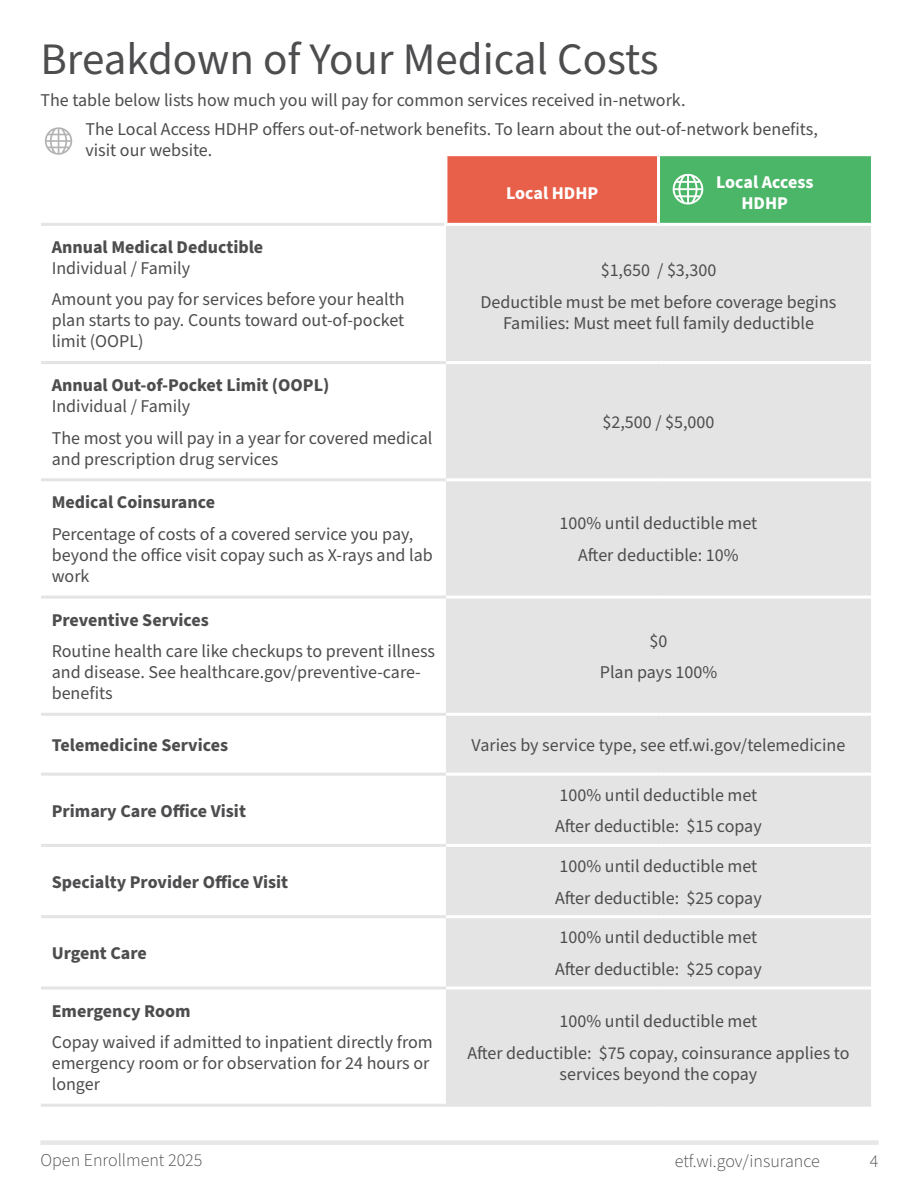
<style>
.page{position:relative;width:918px;height:1188px;background:#fff}
.page>*{position:absolute;margin:0;border:0;box-sizing:border-box;transform-origin:0 0}
.t1{font:45px "Source Sans Pro";color:#4d4d4f}
.Left_Column_Text{font:18px/21px "Source Sans Pro";color:#4d4d4f}
.Table_Text{font:18px/21px "Source Sans Pro";color:#4d4d4f;text-align:center}
.Left_Column_Text-2{font:700 18px/21px "Source Sans Pro";color:#4d4d4f}
.t2{font:300 18px "Source Sans Pro";color:#4b4b4b}
.Top_Row_-_White_Text{font:700 18px/21px "Source Sans Pro";color:#fff;text-align:center}
.s1{font-weight:400}
</style>
<div class="page">
<div style="left:40px;top:1140px;width:839px;height:5px;background:#e7e7e7"></div>
<div style="left:446px;top:155px;width:212px;height:69px;background:#e86049"></div>
<div style="left:658px;top:155px;width:213px;height:69px;background:#4cb668"></div>
<div style="left:446px;top:226px;width:425px;height:878px;background:#e4e4e4"></div>
<hr style="left:446px;top:361px;width:212px;height:3px;background:#fff">
<hr style="left:658px;top:361px;width:213px;height:3px;background:#fff">
<hr style="left:446px;top:478px;width:212px;height:3px;background:#fff">
<hr style="left:658px;top:478px;width:213px;height:3px;background:#fff">
<hr style="left:446px;top:596px;width:212px;height:3px;background:#fff">
<hr style="left:658px;top:596px;width:213px;height:3px;background:#fff">
<hr style="left:446px;top:713px;width:212px;height:3px;background:#fff">
<hr style="left:658px;top:713px;width:213px;height:3px;background:#fff">
<hr style="left:446px;top:773px;width:212px;height:3px;background:#fff">
<hr style="left:658px;top:773px;width:213px;height:3px;background:#fff">
<hr style="left:446px;top:844px;width:212px;height:3px;background:#fff">
<hr style="left:658px;top:844px;width:213px;height:3px;background:#fff">
<hr style="left:446px;top:915px;width:212px;height:3px;background:#fff">
<hr style="left:658px;top:915px;width:213px;height:3px;background:#fff">
<hr style="left:446px;top:986px;width:212px;height:3px;background:#fff">
<hr style="left:658px;top:986px;width:213px;height:3px;background:#fff">
<hr style="left:41px;top:223px;width:403px;height:3px;background:#e4e4e4">
<hr style="left:41px;top:361px;width:405px;height:3px;background:#e4e4e4">
<hr style="left:41px;top:478px;width:405px;height:3px;background:#e4e4e4">
<hr style="left:41px;top:596px;width:405px;height:3px;background:#e4e4e4">
<hr style="left:41px;top:713px;width:405px;height:3px;background:#e4e4e4">
<hr style="left:41px;top:773px;width:405px;height:3px;background:#e4e4e4">
<hr style="left:41px;top:844px;width:405px;height:3px;background:#e4e4e4">
<hr style="left:41px;top:915px;width:405px;height:3px;background:#e4e4e4">
<hr style="left:41px;top:986px;width:405px;height:3px;background:#e4e4e4">
<hr style="left:41px;top:1104px;width:405px;height:3px;background:#e4e4e4">
<hr style="left:446px;top:1104px;width:212px;height:3px;background:#e4e4e4">
<hr style="left:658px;top:1104px;width:213px;height:3px;background:#e4e4e4">
<hr style="left:657px;top:156px;width:3px;height:67px;background:#fff">
<hr style="left:444px;top:153px;width:214px;height:3px;background:#fff">
<hr style="left:444px;top:156px;width:3px;height:67px;background:#fff">
<hr style="left:658px;top:153px;width:213px;height:3px;background:#fff">
<hr style="left:444px;top:223px;width:214px;height:3px;background:#fff">
<hr style="left:658px;top:223px;width:213px;height:3px;background:#fff">
<svg style="left:673px;top:174px;width:30px;height:30px"></svg>
<svg style="left:45px;top:127px;width:27px;height:28px"></svg>
<h2 class="t1" style="left:40px;top:29px;width:620px">Breakdown of Your Medical Costs</h2>
<p class="Left_Column_Text" style="left:40px;top:90px;width:647px">The table below lists how much you will pay for common services received in-network.</p>
<p class="Left_Column_Text" style="left:85px;top:119px;width:734px">The Local Access HDHP offers out-of-network benefits. To learn about the out-of-network benefits, visit our website.</p>
<h3 class="Left_Column_Text-2" style="left:52px;top:237px;width:213px">Annual Medical Deductible<br><span class="s1">Individual / Family</span></h3>
<h3 class="Left_Column_Text" style="left:52px;top:290px;width:354px;text-align:justify">Amount you pay for services before your health plan starts to pay. Counts toward out-of-pocket limit (OOPL)</h3>
<h3 class="Left_Column_Text-2" style="left:52px;top:375px;width:279px">Annual Out-of-Pocket Limit (OOPL)<br><span class="s1">Individual / Family</span></h3>
<h3 class="Left_Column_Text" style="left:52px;top:428px;width:382px">The most you will pay in a year for covered medical and prescription drug services</h3>
<h3 class="Left_Column_Text-2" style="left:52px;top:492px;width:165px">Medical Coinsurance</h3>
<h3 class="Left_Column_Text" style="left:52px;top:524px;width:383px">Percentage of costs of a covered service you pay, beyond the office visit copay such as X-rays and lab work</h3>
<h3 class="Left_Column_Text-2" style="left:52px;top:610px;width:159px">Preventive Services</h3>
<h3 class="Left_Column_Text" style="left:52px;top:641px;width:385px">Routine health care like checkups to prevent illness and disease. See healthcare.gov/preventive-care&shy;benefits</h3>
<h3 class="Top_Row_-_White_Text" style="left:506px;top:183px;width:94px">Local HDHP</h3>
<h3 class="Top_Row_-_White_Text" style="left:716px;top:172px;width:99px">Local Access<br>HDHP</h3>
<p class="Table_Text" style="left:601px;top:261px;width:117px">$1,650 / $3,300</p>
<p class="Table_Text" style="left:481px;top:292px;width:357px">Deductible must be met before coverage begins<br>Families: Must meet full family deductible</p>
<p class="Table_Text" style="left:603px;top:412px;width:113px">$2,500 / $5,000</p>
<p class="Table_Text" style="left:560px;top:514px;width:199px">100% until deductible met</p>
<p class="Table_Text" style="left:578px;top:545px;width:162px">After deductible: 10%</p>
<p class="Table_Text" style="left:650px;top:631px;width:19px">$0</p>
<p class="Table_Text" style="left:600px;top:662px;width:119px">Plan pays 100%</p>
<h3 class="Left_Column_Text-2" style="left:52px;top:735px;width:178px">Telemedicine Services</h3>
<p class="Table_Text" style="left:472px;top:735px;width:375px">Varies by service type, see etf.wi.gov/telemedicine</p>
<h3 class="Left_Column_Text-2" style="left:52px;top:801px;width:196px">Primary Care Office Visit</h3>
<h3 class="Left_Column_Text-2" style="left:52px;top:872px;width:238px">Specialty Provider Office Visit</h3>
<h3 class="Left_Column_Text-2" style="left:52px;top:943px;width:97px">Urgent Care</h3>
<h3 class="Left_Column_Text-2" style="left:52px;top:1001px;width:140px">Emergency Room</h3>
<h3 class="Left_Column_Text" style="left:52px;top:1032px;width:383px">Copay waived if admitted to inpatient directly from emergency room or for observation for 24 hours or longer</h3>
<p class="Table_Text" style="left:560px;top:785px;width:199px">100% until deductible met</p>
<p class="Table_Text" style="left:555px;top:816px;width:208px">After deductible: $15 copay</p>
<p class="Table_Text" style="left:560px;top:856px;width:199px">100% until deductible met</p>
<p class="Table_Text" style="left:555px;top:888px;width:208px">After deductible: $25 copay</p>
<p class="Table_Text" style="left:560px;top:927px;width:199px">100% until deductible met</p>
<p class="Table_Text" style="left:555px;top:959px;width:208px">After deductible: $25 copay</p>
<p class="Table_Text" style="left:560px;top:1011px;width:199px">100% until deductible met</p>
<p class="Table_Text" style="left:467px;top:1043px;width:384px">After deductible: $75 copay, coinsurance applies to services beyond the copay</p>
<p class="t2" style="left:40px;top:1148px;width:164px">Open Enrollment 2025</p>
<p class="t2" style="left:675px;top:1149px;width:147px">etf.wi.gov/insurance</p>
<p class="t2" style="left:870px;top:1149px;width:10px">4</p>
</div>
